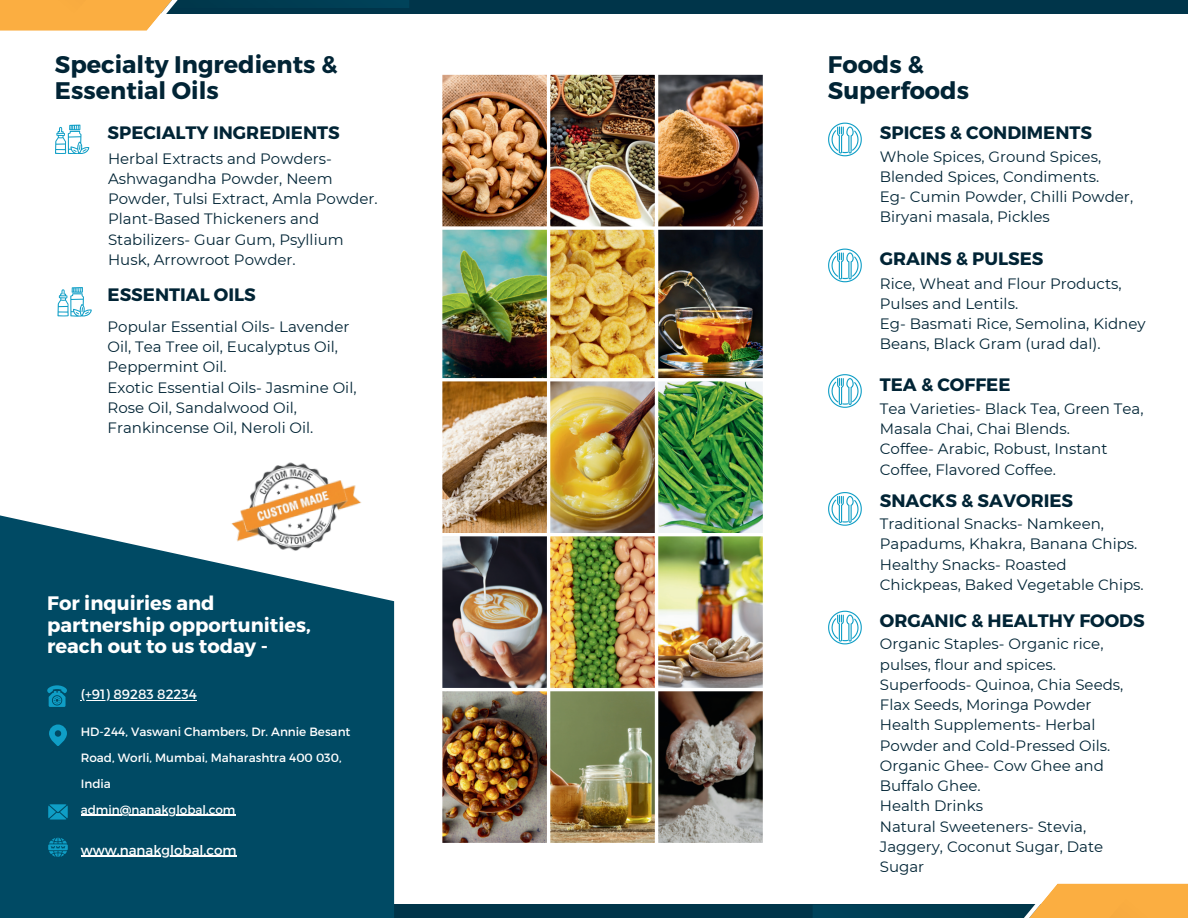
<style>
.page{position:relative;width:1188px;height:918px;background:#fff}
.page>*{position:absolute;margin:0;border:0;box-sizing:border-box;transform-origin:0 0}
.t1{font:700 24px/25.8px "Montserrat";color:#012435}
.t2{font:700 19.5px/21.3px "Montserrat";color:#fff}
.t3{font:700 18px "Montserrat";color:#012435}
.t4{font:15px/20.2px "Montserrat";color:#012435}
.t5{font:13.5px "Montserrat";color:#fff}
.t6{font:12px/26px "Montserrat";color:#fff}
</style>
<div class="page">
<div style="left:161px;top:904px;width:1027px;height:14px;background:#00354a"></div>
<div style="left:0;top:515px;width:394px;height:403px;background:#004a64"></div>
<svg style="left:813px;top:883px;width:375px;height:35px"></svg>
<div style="left:161px;top:0;width:1027px;height:14px;background:#00354a"></div>
<svg style="left:0;top:0;width:409px;height:31px"></svg>
<svg style="left:828px;top:123px;width:34px;height:33px"></svg>
<svg style="left:828px;top:249px;width:34px;height:33px"></svg>
<svg style="left:828px;top:374px;width:34px;height:34px"></svg>
<svg style="left:828px;top:492px;width:34px;height:34px"></svg>
<svg style="left:828px;top:611px;width:34px;height:33px"></svg>
<svg style="left:55px;top:125px;width:34px;height:29px"></svg>
<svg style="left:57px;top:287px;width:35px;height:29px"></svg>
<img style="left:442px;top:74px;width:321px;height:304px">
<img style="left:442px;top:378px;width:321px;height:465px">
<svg style="left:49px;top:725px;width:18px;height:21px"></svg>
<svg style="left:47px;top:685px;width:20px;height:22px"></svg>
<svg style="left:48px;top:838px;width:19px;height:19px"></svg>
<svg style="left:48px;top:804px;width:19px;height:16px"></svg>
<hr style="left:81px;top:700px;width:116px;height:1px;background:#fff">
<hr style="left:81px;top:815px;width:155px;height:1px;background:#fff">
<hr style="left:81px;top:856px;width:156px;height:1px;background:#fff">
<img style="left:219px;top:462px;width:149px;height:120px">
<h1 class="t1" style="left:55px;top:52px;width:284px">Specialty Ingredients &amp;<br>Essential Oils</h1>
<p class="t3" style="left:108px;top:122px;width:234px">SPECIALTY INGREDIENTS</p>
<p class="t4" style="left:108px;top:148px;width:271px">Herbal Extracts and Powders-<br>Ashwagandha Powder, Neem<br>Powder, Tulsi Extract, Amla Powder.<br>Plant-Based Thickeners and<br>Stabilizers- Guar Gum, Psyllium<br>Husk, Arrowroot Powder.</p>
<p class="t3" style="left:108px;top:284px;width:150px">ESSENTIAL OILS</p>
<p class="t4" style="left:108px;top:316px;width:250px">Popular Essential Oils- Lavender<br>Oil, Tea Tree oil, Eucalyptus Oil,<br>Peppermint Oil.<br>Exotic Essential Oils- Jasmine Oil,<br>Rose Oil, Sandalwood Oil,<br>Frankincense Oil, Neroli Oil.</p>
<h2 class="t2" style="left:47px;top:593px;width:265px">For inquiries and partnership opportunities, reach out to us today -</h2>
<p class="t5" style="left:81px;top:686px;width:118px">(+91) 89283 82234</p>
<p class="t6" style="left:81px;top:718px;width:271px">HD-244, Vaswani Chambers, Dr. Annie Besant<br>Road, Worli, Mumbai, Maharashtra 400 030,<br>India<br>admin@nanakglobal.com</p>
<p class="t5" style="left:81px;top:842px;width:157px">www.nanakglobal.com</p>
<h1 class="t1" style="left:828px;top:52px;width:143px">Foods &amp;<br>Superfoods</h1>
<p class="t3" style="left:880px;top:122px;width:214px">SPICES &amp; CONDIMENTS</p>
<p class="t4" style="left:880px;top:146px;width:255px">Whole Spices, Ground Spices,<br>Blended Spices, Condiments.<br>Eg- Cumin Powder, Chilli Powder,<br>Biryani masala, Pickles</p>
<p class="t3" style="left:880px;top:248px;width:165px">GRAINS &amp; PULSES</p>
<p class="t4" style="left:880px;top:273px;width:267px">Rice, Wheat and Flour Products,<br>Pulses and Lentils.<br>Eg- Basmati Rice, Semolina, Kidney<br>Beans, Black Gram (urad dal).</p>
<p class="t3" style="left:880px;top:373px;width:132px">TEA &amp; COFFEE</p>
<p class="t4" style="left:880px;top:398px;width:265px">Tea Varieties- Black Tea, Green Tea,<br>Masala Chai, Chai Blends.<br>Coffee- Arabic, Robust, Instant<br>Coffee, Flavored Coffee.</p>
<p class="t3" style="left:880px;top:490px;width:195px">SNACKS &amp; SAVORIES</p>
<p class="t4" style="left:880px;top:513px;width:265px">Traditional Snacks- Namkeen,<br>Papadums, Khakra, Banana Chips.<br>Healthy Snacks- Roasted<br>Chickpeas, Baked Vegetable Chips.</p>
<p class="t3" style="left:880px;top:610px;width:266px">ORGANIC &amp; HEALTHY FOODS</p>
<p class="t4" style="left:880px;top:633px;width:245px">Organic Staples- Organic rice, pulses, flour and spices.<br>Superfoods- Quinoa, Chia Seeds,<br>Flax Seeds, Moringa Powder<br>Health Supplements- Herbal<br>Powder and Cold-Pressed Oils.<br>Organic Ghee- Cow Ghee and<br>Buffalo Ghee.<br>Health Drinks<br>Natural Sweeteners- Stevia,<br>Jaggery, Coconut Sugar, Date<br>Sugar</p>
</div>
